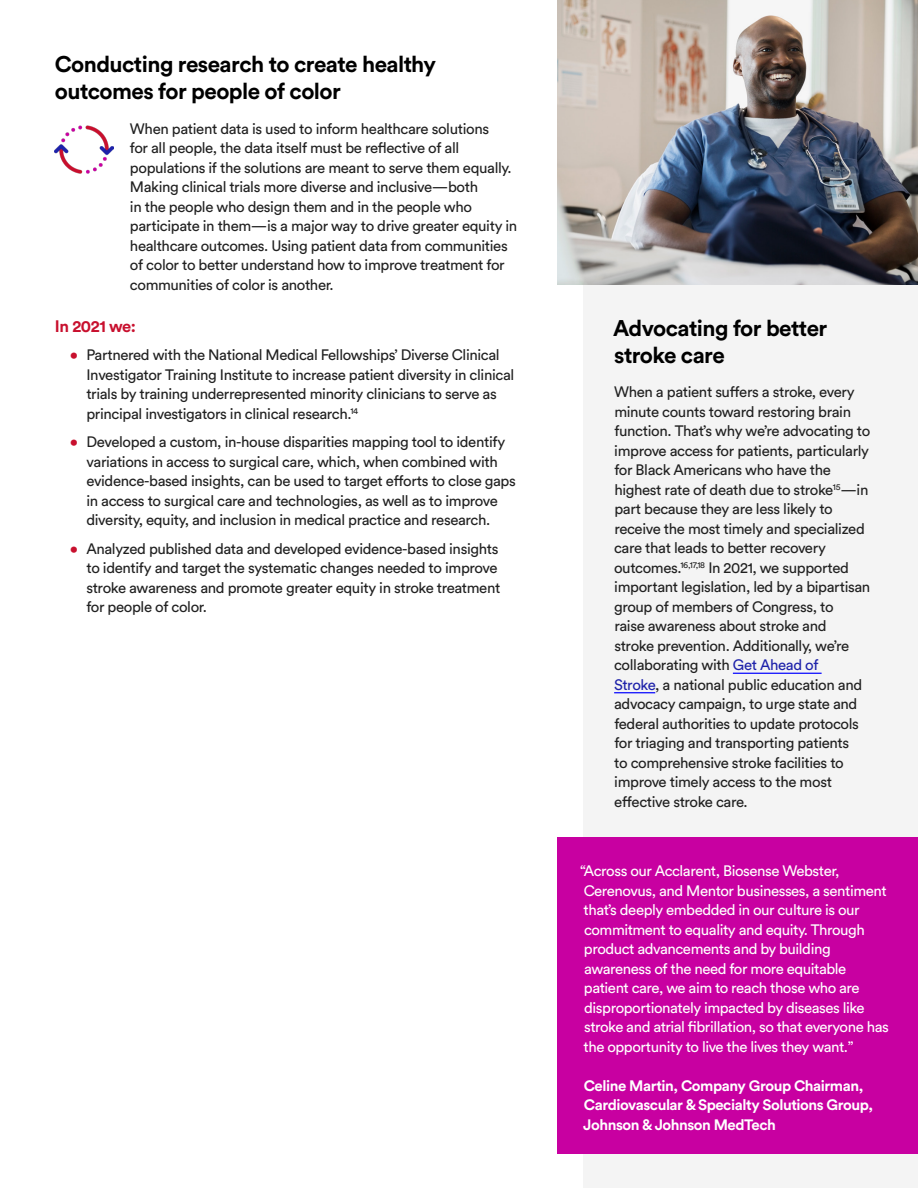
<style>
.page{position:relative;width:918px;height:1188px;background:#fff}
.page>*{position:absolute;margin:0;border:0;box-sizing:border-box;transform-origin:0 0}
.t1{font:700 22.5px/27px "J&J Circular";letter-spacing:-.025em;color:#000}
.t2{font:700 16.5px "J&J Circular";letter-spacing:-.025em;color:#c8102e}
.t3{font:15px/19.5px "J&J Circular";letter-spacing:-.025em;color:#212121}
.t4{font:15px/19.5px "J&J Circular";letter-spacing:-.03em;color:#fff}
.t5{font:700 15px/19.5px "J&J Circular";letter-spacing:-.03em;color:#fff}
.s1{color:#c8102e}
.s2{color:#1e22aa}
</style>
<div class="page">
<img style="left:55px;top:125px;width:58px;height:49px">
<div style="left:584px;top:0;width:334px;height:1188px;background:#f4f4f4"></div>
<hr style="left:733px;top:673px;width:89px;height:1px;background:#00f">
<hr style="left:614px;top:692px;width:41px;height:1px;background:#00f">
<div style="left:558px;top:838px;width:360px;height:316px;background:#c800a1"></div>
<img style="left:558px;top:0;width:360px;height:285px">
<h1 class="t1" style="left:55px;top:50px;width:383px">Conducting research to create healthy outcomes for people of color</h1>
<p class="t3" style="left:130px;top:118px;width:389px">When patient data is used to inform healthcare solutions<br>for all people, the data itself must be reflective of all populations if the solutions are meant to serve them equally.<br>Making clinical trials more diverse and inclusive—both<br>in the people who design them and in the people who participate in them—is a major way to drive greater equity in healthcare outcomes. Using patient data from communities of color to better understand how to improve treatment for communities of color is another.</p>
<p class="t2" style="left:55px;top:315px;width:83px">In 2021 we:</p>
<p class="t3" style="left:86px;top:345px;width:429px;text-indent:-16px"><span class="s1">•</span> Partnered with the National Medical Fellowships’ Diverse Clinical Investigator Training Institute to increase patient diversity in clinical trials by training underrepresented minority clinicians to serve as principal investigators in clinical research.<sup>14</sup></p>
<p class="t3" style="left:86px;top:432px;width:431px;text-indent:-17px"><span class="s1">•</span> Developed a custom, in-house disparities mapping tool to identify variations in access to surgical care, which, when combined with evidence-based insights, can be used to target efforts to close gaps in access to surgical care and technologies, as well as to improve diversity, equity, and inclusion in medical practice and research.</p>
<p class="t3" style="left:86px;top:538px;width:415px;text-indent:-17px"><span class="s1">•</span> Analyzed published data and developed evidence-based insights to identify and target the systematic changes needed to improve stroke awareness and promote greater equity in stroke treatment for people of color.</p>
<h1 class="t1" style="left:613px;top:314px;width:216px">Advocating for better stroke care</h1>
<p class="t3" style="left:614px;top:382px;width:258px">When a patient suffers a stroke, every minute counts toward restoring brain function. That’s why we’re advocating to improve access for patients, particularly for Black Americans who have the highest rate of death due to stroke<sup>15</sup>—in part because they are less likely to receive the most timely and specialized care that leads to better recovery outcomes.<sup>16,17,18</sup> In 2021, we supported important legislation, led by a bipartisan group of members of Congress, to<br>raise awareness about stroke and<br>stroke prevention. Additionally, we’re collaborating with <span class="s2">Get Ahead of<br>Stroke</span>, a national public education and advocacy campaign, to urge state and federal authorities to update protocols for triaging and transporting patients<br>to comprehensive stroke facilities to improve timely access to the most effective stroke care.</p>
<p class="t4" style="left:580px;top:860px;width:310px">“Across our Acclarent, Biosense Webster, Cerenovus, and Mentor businesses, a sentiment that’s deeply embedded in our culture is our commitment to equality and equity. Through product advancements and by building awareness of the need for more equitable patient care, we aim to reach those who are disproportionately impacted by diseases like stroke and atrial fibrillation, so that everyone has the opportunity to live the lives they want.”</p>
<p class="t5" style="left:583px;top:1075px;width:291px">Celine Martin, Company Group Chairman,<br>Cardiovascular &amp; Specialty Solutions Group,<br>Johnson &amp; Johnson MedTech</p>
</div>
